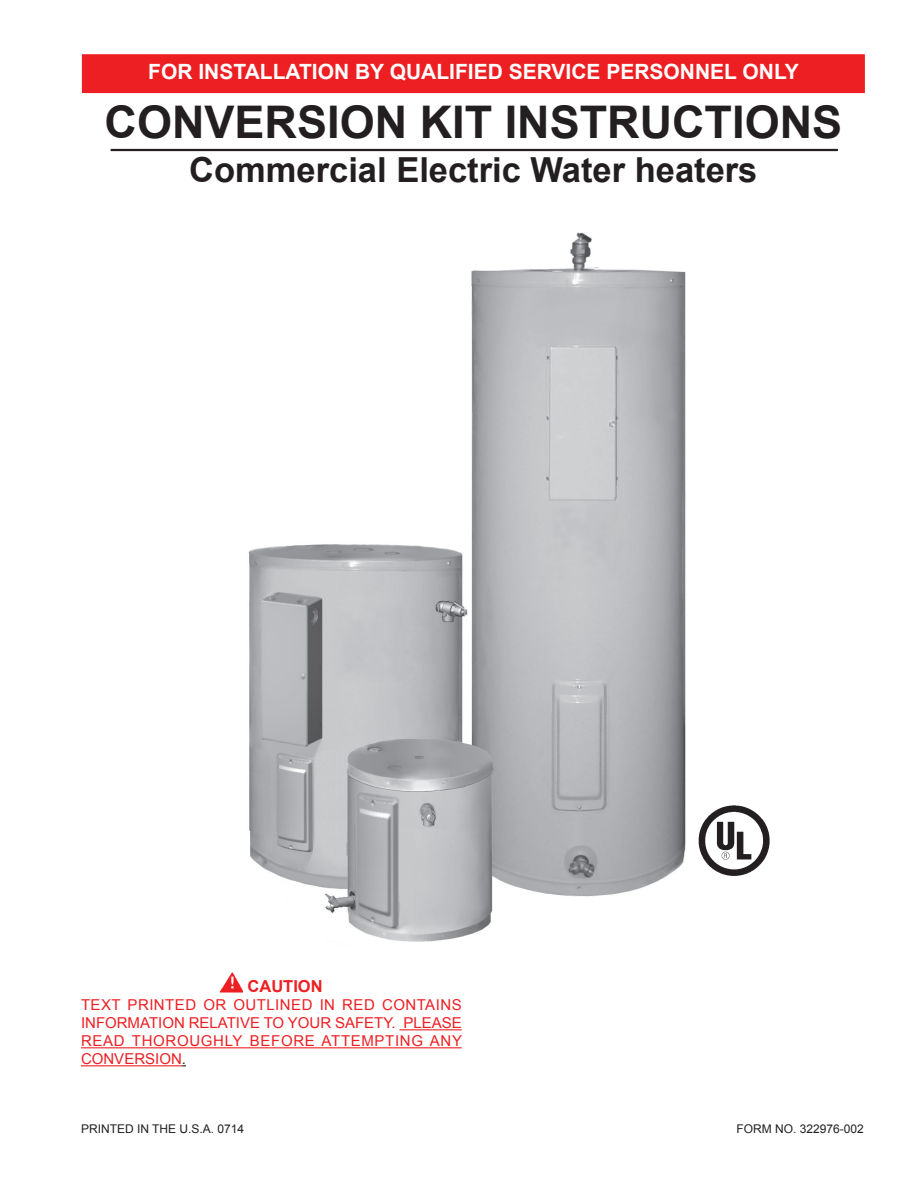
<style>
.page{position:relative;width:918px;height:1188px;background:#fff}
.page>*{position:absolute;margin:0;border:0;box-sizing:border-box;transform-origin:0 0}
.t1{font:700 45px "Arial";color:#231f20}
.t2{font:700 34.5px "Arial";color:#231f20}
.t3{font:700 21px "Arial";color:#fff}
.t4{font:700 16.5px "Arial";color:#ee1f23}
.t5{font:15px/18px "Arial";letter-spacing:.045em;color:#ee1f23;text-align:justify}
.t6{font:12px "Arial";color:#231f20}
.s1{color:#231f20}
</style>
<div class="page">
<img style="left:248px;top:232px;width:438px;height:710px">
<div style="left:82px;top:54px;width:783px;height:39px;background:#ee1f23;border:2px solid #ee1f23"></div>
<hr style="left:111px;top:149px;width:727px;height:2px;background:#231f20">
<hr style="left:399px;top:1029px;width:63px;height:1px;background:#ee1f23">
<hr style="left:81px;top:1047px;width:381px;height:1px;background:#ee1f23">
<hr style="left:81px;top:1065px;width:101px;height:1px;background:#ee1f23">
<img style="left:220px;top:973px;width:23px;height:19px">
<img style="left:698px;top:805px;width:72px;height:71px">
<h3 class="t3" style="left:148px;top:58px;width:652px">FOR INSTALLATION BY QUALIFIED SERVICE PERSONNEL ONLY</h3>
<h1 class="t1" style="left:105px;top:93px;width:739px">CONVERSION KIT INSTRUCTIONS</h1>
<h2 class="t2" style="left:189px;top:147px;width:570px">Commercial Electric Water heaters</h2>
<p class="t4" style="left:248px;top:975px;width:77px">CAUTION</p>
<p class="t5" style="left:81px;top:996px;width:383px">TEXT PRINTED OR OUTLINED IN RED CONTAINS INFORMATION RELATIVE TO YOUR SAFETY. PLEASE READ THOROUGHLY BEFORE ATTEMPTING ANY CONVERSION<span class="s1">.</span></p>
<p class="t6" style="left:81px;top:1121px;width:165px">PRINTED IN THE U.S.A. 0714</p>
<p class="t6" style="left:736px;top:1121px;width:129px">FORM NO. 322976-002</p>
</div>
